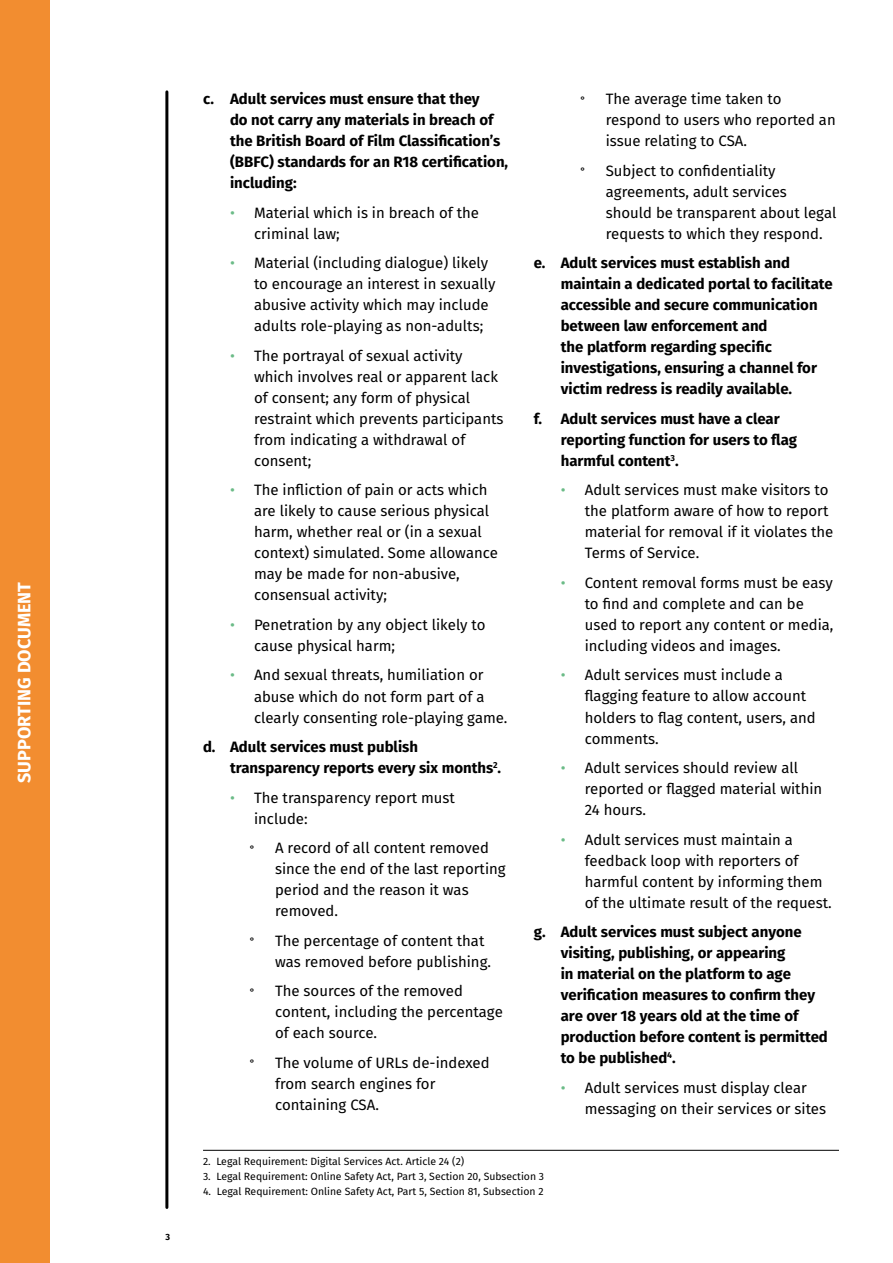
<style>
.page{position:relative;width:893px;height:1263px;background:#fff}
.page>*{position:absolute;margin:0;border:0;box-sizing:border-box;transform-origin:0 0}
.t1{font:700 18px "Fira Sans";color:#fff}
.t2{font:15px/21px "Fira Sans";color:#000}
.t3{font:700 15px/21px "Fira Sans";color:#000}
.t4{font:10.5px "Fira Sans";color:#000}
.t5{font:700 9px "Fira Sans";color:#000}
.s1{color:#6bbb87}
</style>
<div class="page">
<hr style="left:165px;top:92px;width:3px;height:1115px;background:#000">
<div style="left:0;top:0;width:50px;height:1263px;background:#f28d30"></div>
<hr style="left:203px;top:1150px;width:636px;height:1px;background:#000">
<p class="t1" style="left:9px;top:783px;width:202px;rotate:-90deg">SUPPORTING DOCUMENT</p>
<p class="t5" style="left:165px;top:1229px;width:6px">3</p>
<p class="t3" style="left:230px;top:88px;width:280px;text-indent:-27px">c. Adult services must ensure that they<br>do not carry any materials in breach of the British Board of Film Classification’s (BBFC) standards for an R18 certification, including:</p>
<p class="t2" style="left:254px;top:202px;width:226px;text-indent:-24px"><span class="s1">•</span> Material which is in breach of the criminal law;</p>
<p class="t2" style="left:254px;top:252px;width:243px;text-indent:-24px"><span class="s1">•</span> Material (including dialogue) likely to encourage an interest in sexually abusive activity which may include adults role-playing as non-adults;</p>
<p class="t2" style="left:254px;top:345px;width:251px;text-indent:-24px"><span class="s1">•</span> The portrayal of sexual activity which involves real or apparent lack of consent; any form of physical restraint which prevents participants from indicating a withdrawal of consent;</p>
<p class="t2" style="left:254px;top:479px;width:245px;text-indent:-24px"><span class="s1">•</span> The infliction of pain or acts which are likely to cause serious physical harm, whether real or (in a sexual context) simulated. Some allowance may be made for non-abusive, consensual activity;</p>
<p class="t2" style="left:254px;top:614px;width:233px;text-indent:-24px"><span class="s1">•</span> Penetration by any object likely to cause physical harm;</p>
<p class="t2" style="left:254px;top:664px;width:255px;text-indent:-24px"><span class="s1">•</span> And sexual threats, humiliation or abuse which do not form part of a clearly consenting role-playing game.</p>
<p class="t3" style="left:230px;top:735px;width:273px;text-indent:-27px">d. Adult services must publish transparency reports every six months<sup>2</sup>.</p>
<p class="t2" style="left:254px;top:786px;width:202px;text-indent:-24px"><span class="s1">•</span> The transparency report must include:</p>
<p class="t2" style="left:275px;top:837px;width:232px;text-indent:-21px">̊ A record of all content removed since the end of the last reporting period and the reason it was removed.</p>
<p class="t2" style="left:275px;top:929px;width:218px;text-indent:-21px">̊ The percentage of content that was removed before publishing.</p>
<p class="t2" style="left:275px;top:980px;width:229px;text-indent:-21px">̊ The sources of the removed content, including the percentage of each source.</p>
<p class="t2" style="left:275px;top:1051px;width:216px;text-indent:-21px">̊ The volume of URLs de-indexed from search engines for containing CSA.</p>
<p class="t2" style="left:606px;top:88px;width:231px;text-indent:-21px">̊ The average time taken to respond to users who reported an issue relating to CSA.</p>
<p class="t2" style="left:606px;top:160px;width:232px;text-indent:-21px">̊ Subject to confidentiality agreements, adult services should be transparent about legal requests to which they respond.</p>
<p class="t3" style="left:561px;top:252px;width:273px;text-indent:-27px">e. Adult services must establish and maintain a dedicated portal to facilitate accessible and secure communication between law enforcement and<br>the platform regarding specific investigations, ensuring a channel for victim redress is readily available.</p>
<p class="t3" style="left:561px;top:407px;width:238px;text-indent:-27px">f. Adult services must have a clear reporting function for users to flag harmful content<sup>3</sup>.</p>
<p class="t2" style="left:585px;top:479px;width:250px;text-indent:-24px"><span class="s1">•</span> Adult services must make visitors to the platform aware of how to report material for removal if it violates the<br>Terms of Service.</p>
<p class="t2" style="left:585px;top:572px;width:250px;text-indent:-24px"><span class="s1">•</span> Content removal forms must be easy to find and complete and can be used to report any content or media, including videos and images.</p>
<p class="t2" style="left:585px;top:664px;width:232px;text-indent:-24px"><span class="s1">•</span> Adult services must include a flagging feature to allow account holders to flag content, users, and comments.</p>
<p class="t2" style="left:585px;top:757px;width:239px;text-indent:-24px"><span class="s1">•</span> Adult services should review all reported or flagged material within<br>24 hours.</p>
<p class="t2" style="left:585px;top:828px;width:249px;text-indent:-24px"><span class="s1">•</span> Adult services must maintain a feedback loop with reporters of harmful content by informing them of the ultimate result of the request.</p>
<p class="t3" style="left:561px;top:920px;width:269px;text-indent:-27px">g. Adult services must subject anyone visiting, publishing, or appearing<br>in material on the platform to age verification measures to confirm they are over 18 years old at the time of production before content is permitted to be published<sup>4</sup>.</p>
<p class="t2" style="left:585px;top:1076px;width:243px;text-indent:-24px"><span class="s1">•</span> Adult services must display clear messaging on their services or sites</p>
<p class="t4" style="left:203px;top:1154px;width:263px">2. Legal Requirement: Digital Services Act. Article 24 (2)</p>
<p class="t4" style="left:203px;top:1169px;width:343px">3. Legal Requirement: Online Safety Act, Part 3, Section 20, Subsection 3</p>
<p class="t4" style="left:203px;top:1184px;width:342px">4. Legal Requirement: Online Safety Act, Part 5, Section 81, Subsection 2</p>
</div>
